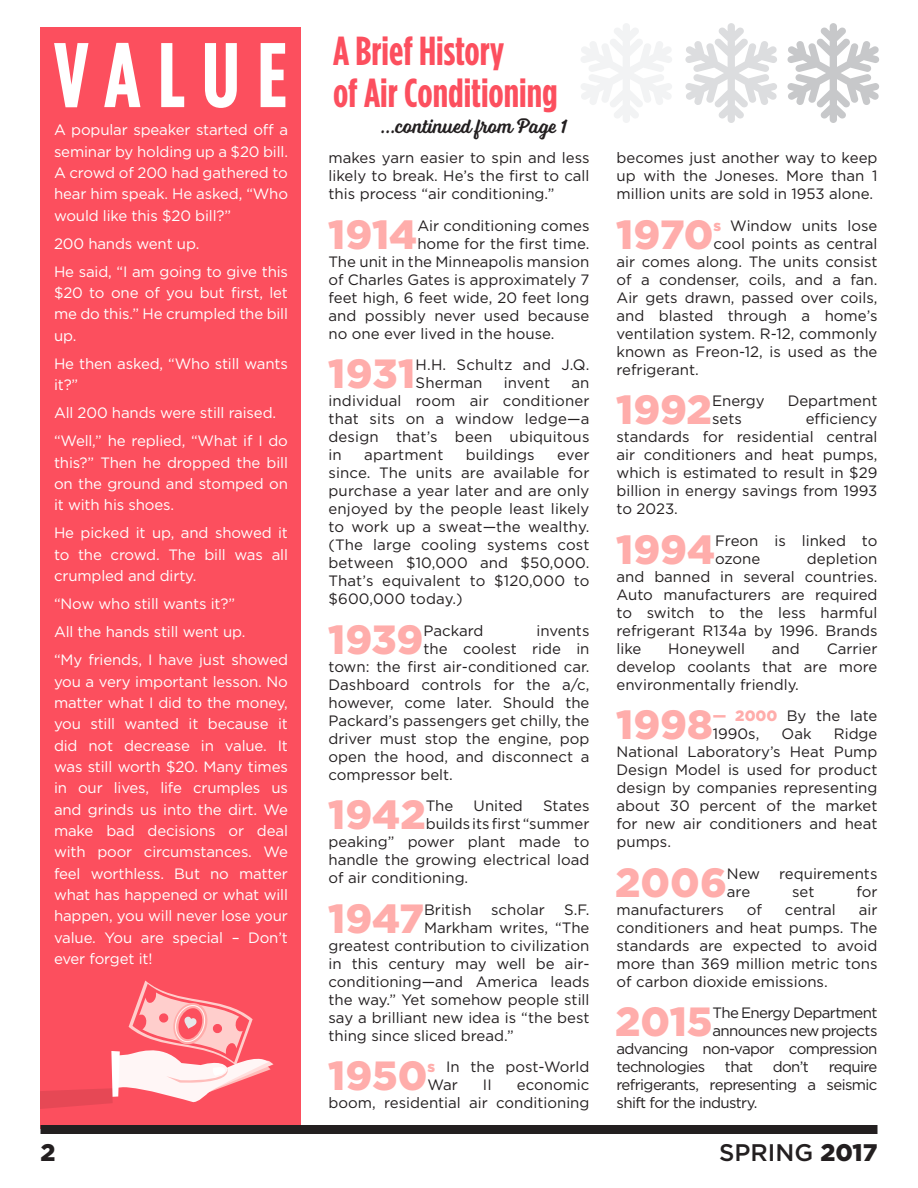
<style>
.page{position:relative;width:918px;height:1188px;background:#fff}
.page>*{position:absolute;margin:0;border:0;box-sizing:border-box;transform-origin:0 0}
.t1{font:700 91.5px "Gotham Condensed";letter-spacing:.185em;color:#fff}
.t2{font:900 40.65px "Gotham";color:#ffadab}
.t3{font:700 40.5px "Gotham Condensed";color:#fc4f5e}
.t4{font:500 24px "Gotham";color:#231f20}
.t5{font:900 24px "Gotham";color:#231f20}
.t6{font:21px "Voltage";letter-spacing:-.01em;color:#231f20}
.t7{font:15px/18px "Gotham";color:#231f20;text-align:justify}
.t8{font:15px/21.3px "Gotham";letter-spacing:-.01em;color:#fff;text-align:justify}
.t9{font:15px "Gotham";letter-spacing:-.04em;color:#231f20}
.s1{font-weight:900;color:#ffadab}
.s2{font-weight:900}
</style>
<div class="page">
<div style="left:40px;top:27px;width:262px;height:1102px;background:#fc4f5e"></div>
<div style="left:40px;top:1125px;width:838px;height:9px;background:#231f20"></div>
<svg style="left:581px;top:23px;width:91px;height:100px"></svg>
<svg style="left:685px;top:23px;width:92px;height:100px"></svg>
<svg style="left:787px;top:23px;width:92px;height:100px"></svg>
<svg style="left:40px;top:981px;width:234px;height:128px"></svg>
<p class="t1" style="left:54px;top:24px;width:235px">VALUE</p>
<p class="t8" style="left:54px;top:119px;width:236px">A popular speaker started off a seminar by holding up a $20 bill.<br>A crowd of 200 had gathered to hear him speak. He asked, “Who would like this $20 bill?”</p>
<p class="t8" style="left:54px;top:232px;width:147px">200 hands went up.</p>
<p class="t8" style="left:54px;top:260px;width:236px">He said, “I am going to give this $20 to one of you but first, let me do this.” He crumpled the bill up.</p>
<p class="t8" style="left:54px;top:352px;width:235px">He then asked, “Who still wants it?”</p>
<p class="t8" style="left:54px;top:402px;width:224px">All 200 hands were still raised.</p>
<p class="t8" style="left:54px;top:430px;width:235px">“Well,” he replied, “What if I do this?” Then he dropped the bill on the ground and stomped on it with his shoes.</p>
<p class="t8" style="left:54px;top:522px;width:236px">He picked it up, and showed it to the crowd. The bill was all crumpled and dirty.</p>
<p class="t8" style="left:54px;top:593px;width:183px">“Now who still wants it?”</p>
<p class="t8" style="left:54px;top:621px;width:193px">All the hands still went up.</p>
<p class="t8" style="left:54px;top:649px;width:236px">“My friends, I have just showed you a very important lesson. No matter what I did to the money, you still wanted it because it did not decrease in value. It was still worth $20. Many times in our lives, life crumples us and grinds us into the dirt. We make bad decisions or deal with poor circumstances. We feel worthless. But no matter what has happened or what will happen, you will never lose your value. You are special – Don’t ever forget it!</p>
<p class="t3" style="left:333px;top:28px;width:173px">A Brief History</p>
<p class="t3" style="left:333px;top:70px;width:226px">of Air Conditioning</p>
<p class="t6" style="left:381px;top:113px;width:188px">...continued from Page 1</p>
<p class="t7" style="left:328px;top:149px;width:263px">makes yarn easier to spin and less likely to break. He’s the first to call this process “air conditioning.”</p>
<p class="t2" style="left:328px;top:206px;width:91px">1914</p>
<p class="t7" style="left:417px;top:216px;width:174px">Air conditioning comes</p>
<p class="t7" style="left:417px;top:234px;width:174px">home for the first time.</p>
<p class="t7" style="left:328px;top:252px;width:263px">The unit in the Minneapolis mansion</p>
<p class="t7" style="left:328px;top:270px;width:263px">of Charles Gates is approximately 7</p>
<p class="t7" style="left:328px;top:288px;width:262px">feet high, 6 feet wide, 20 feet long</p>
<p class="t7" style="left:328px;top:306px;width:262px">and possibly never used because</p>
<p class="t7" style="left:328px;top:324px;width:228px">no one ever lived in the house.</p>
<p class="t2" style="left:328px;top:346px;width:89px">1931</p>
<p class="t7" style="left:416px;top:356px;width:175px">H.H. Schultz and J.Q.<br>Sherman</p>
<p class="t7" style="left:504px;top:374px;width:48px">invent</p>
<p class="t7" style="left:328px;top:374px;width:263px;text-indent:243px">an individual room air conditioner that sits on a window ledge—a design that’s been ubiquitous in</p>
<p class="t7" style="left:364px;top:446px;width:81px">apartment</p>
<p class="t7" style="left:466px;top:446px;width:70px">buildings</p>
<p class="t7" style="left:328px;top:446px;width:263px;text-indent:229px">ever since. The units are available for purchase a year later and are only enjoyed by the people least likely to work up a sweat—the wealthy. (The large cooling systems cost between $10,000 and $50,000.<br>That’s equivalent to $120,000 to $600,000 today.)</p>
<p class="t2" style="left:328px;top:611px;width:97px">1939</p>
<p class="t7" style="left:424px;top:621px;width:61px">Packard</p>
<p class="t7" style="left:537px;top:621px;width:54px">invents</p>
<p class="t7" style="left:424px;top:639px;width:167px">the coolest ride in</p>
<p class="t7" style="left:328px;top:657px;width:263px">town: the first air-conditioned car.</p>
<p class="t7" style="left:328px;top:675px;width:262px">Dashboard controls for the a/c,</p>
<p class="t7" style="left:328px;top:693px;width:263px">however, come later. Should the</p>
<p class="t7" style="left:328px;top:711px;width:263px">Packard’s passengers get chilly, the</p>
<p class="t7" style="left:328px;top:729px;width:263px">driver must stop the engine, pop</p>
<p class="t7" style="left:328px;top:747px;width:263px">open the hood, and disconnect a</p>
<p class="t7" style="left:328px;top:765px;width:126px">compressor belt.</p>
<p class="t2" style="left:328px;top:787px;width:99px">1942</p>
<p class="t7" style="left:426px;top:797px;width:29px">The</p>
<p class="t7" style="left:474px;top:797px;width:51px">United</p>
<p class="t7" style="left:543px;top:797px;width:48px">States</p>
<p class="t7" style="left:426px;top:815px;width:165px">builds its first “summer</p>
<p class="t7" style="left:328px;top:833px;width:263px">peaking” power plant made to</p>
<p class="t7" style="left:328px;top:851px;width:263px">handle the growing electrical load</p>
<p class="t7" style="left:328px;top:869px;width:141px">of air conditioning.</p>
<p class="t2" style="left:328px;top:890px;width:97px">1947</p>
<p class="t7" style="left:424px;top:900px;width:49px">British</p>
<p class="t7" style="left:491px;top:900px;width:55px">scholar</p>
<p class="t7" style="left:564px;top:900px;width:27px">S.F.</p>
<p class="t7" style="left:424px;top:918px;width:167px">Markham writes, “The</p>
<p class="t7" style="left:328px;top:936px;width:263px">greatest contribution to civilization</p>
<p class="t7" style="left:328px;top:954px;width:263px">in this century may well be air-</p>
<p class="t7" style="left:328px;top:972px;width:263px">conditioning—and America leads</p>
<p class="t7" style="left:328px;top:990px;width:263px">the way.” Yet somehow people still</p>
<p class="t7" style="left:328px;top:1008px;width:263px">say a brilliant new idea is “the best</p>
<p class="t7" style="left:328px;top:1026px;width:187px">thing since sliced bread.”</p>
<p class="t2" style="left:328px;top:1048px;width:101px">1950</p>
<p class="t7" style="left:427px;top:1058px;width:164px"><span class="s1">s</span> In the post-World<br>War</p>
<p class="t7" style="left:328px;top:1076px;width:263px;text-align:right">economic<br>boom, residential air conditioning</p>
<p class="t7" style="left:483px;top:1076px;width:10px">II</p>
<p class="t7" style="left:616px;top:149px;width:263px">becomes just another way to keep up with the Joneses. More than 1 million units are sold in 1953 alone.</p>
<p class="t2" style="left:616px;top:206px;width:99px">1970</p>
<p class="t7" style="left:714px;top:216px;width:165px"><span class="s1">s</span> Window units lose</p>
<p class="t7" style="left:714px;top:234px;width:165px">cool points as central</p>
<p class="t7" style="left:616px;top:252px;width:263px">air comes along. The units consist</p>
<p class="t7" style="left:616px;top:270px;width:263px">of a condenser, coils, and a fan.</p>
<p class="t7" style="left:616px;top:288px;width:263px">Air gets drawn, passed over coils,</p>
<p class="t7" style="left:616px;top:306px;width:262px">and blasted through a home’s</p>
<p class="t7" style="left:616px;top:324px;width:262px">ventilation system. R-12, commonly</p>
<p class="t7" style="left:616px;top:342px;width:263px">known as Freon-12, is used as the</p>
<p class="t7" style="left:616px;top:360px;width:84px">refrigerant.</p>
<p class="t2" style="left:616px;top:382px;width:97px">1992</p>
<p class="t7" style="left:712px;top:392px;width:54px">Energy</p>
<p class="t7" style="left:788px;top:392px;width:91px">Department</p>
<p class="t7" style="left:616px;top:410px;width:263px;text-indent:189px">efficiency standards for residential central air conditioners and heat pumps, which is estimated to result in $29 billion in energy savings from 1993 to 2023.</p>
<p class="t2" style="left:616px;top:521px;width:100px">1994</p>
<p class="t7" style="left:715px;top:531px;width:164px">Freon is linked to ozone</p>
<p class="t7" style="left:712px;top:410px;width:31px">sets</p>
<p class="t7" style="left:616px;top:549px;width:263px;text-indent:190px">depletion and banned in several countries.<br>Auto manufacturers are required to switch to the less harmful refrigerant R134a by 1996. Brands like</p>
<p class="t7" style="left:668px;top:639px;width:78px">Honeywell</p>
<p class="t7" style="left:772px;top:639px;width:29px">and</p>
<p class="t7" style="left:616px;top:639px;width:263px;text-indent:210px">Carrier develop coolants that are more environmentally friendly.</p>
<p class="t2" style="left:616px;top:697px;width:98px">1998</p>
<p class="t7" style="left:713px;top:707px;width:166px"><span class="s1">— 2000</span> By the late<br>1990s,</p>
<p class="t7" style="left:616px;top:725px;width:263px;text-indent:217px">Ridge National Laboratory’s Heat Pump Design Model is used for product design by companies representing about 30 percent of the market for new air conditioners and heat pumps.</p>
<p class="t2" style="left:615px;top:854px;width:113px">2006</p>
<p class="t7" style="left:727px;top:864px;width:35px">New</p>
<p class="t7" style="left:779px;top:864px;width:100px">requirements</p>
<p class="t7" style="left:782px;top:725px;width:31px">Oak</p>
<p class="t7" style="left:727px;top:882px;width:25px">are</p>
<p class="t7" style="left:792px;top:882px;width:24px">set</p>
<p class="t7" style="left:856px;top:882px;width:23px">for</p>
<p class="t7" style="left:616px;top:900px;width:109px">manufacturers</p>
<p class="t7" style="left:747px;top:900px;width:17px">of</p>
<p class="t7" style="left:785px;top:900px;width:52px">central</p>
<p class="t7" style="left:616px;top:900px;width:262px;text-indent:242px">air conditioners and heat pumps. The standards are expected to avoid more than 369 million metric tons of carbon dioxide emissions.</p>
<p class="t2" style="left:615px;top:994px;width:99px">2015</p>
<p class="t9" style="left:713px;top:1003px;width:166px">The Energy Department</p>
<p class="t9" style="left:713px;top:1021px;width:166px">announces new projects</p>
<p class="t9" style="left:616px;top:1039px;width:262px">advancing non-vapor compression</p>
<p class="t9" style="left:616px;top:1057px;width:90px">technologies</p>
<p class="t7" style="left:725px;top:1058px;width:30px">that</p>
<p class="t7" style="left:773px;top:1058px;width:38px">don’t</p>
<p class="t7" style="left:616px;top:1058px;width:263px;text-indent:212px">require refrigerants, representing a seismic shift for the industry.</p>
<p class="t5" style="left:40px;top:1136px;width:16px">2</p>
<p class="t4" style="left:719px;top:1137px;width:160px">SPRING <span class="s2">2017</span></p>
</div>
